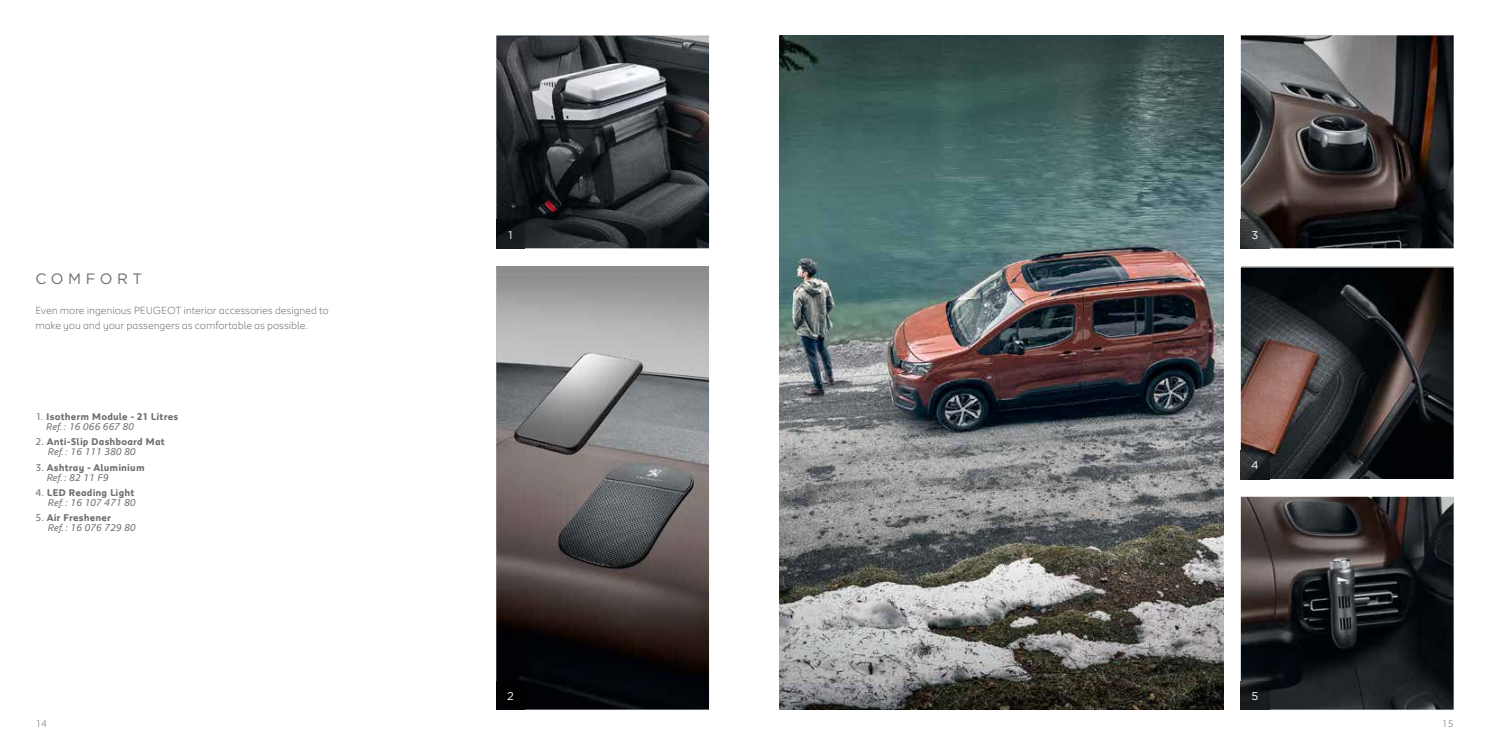
<style>
.page{position:relative;width:1489px;height:745px;background:#fff}
.page>*{position:absolute;margin:0;border:0;box-sizing:border-box;transform-origin:0 0}
.t1{font:15px "Gotham";letter-spacing:.295em;color:#6e6e6e}
.t2{font:11.25px "Gotham";color:#fff}
.t3{font:300 10.62px/15px "Peugeot";letter-spacing:-.01em;color:#6e6e6e}
.t4{font:700 10px/10px "Peugeot";letter-spacing:.01em;color:#6e6e6e}
.t5{font:italic 10px/10px "Peugeot";color:#6e6e6e}
.t6{font:300 10px "Peugeot";color:#6e6e6e}
.s1{font-weight:400}
.s2{font-weight:400;font-style:italic}
.s3{font-style:normal}
.s4{font-weight:700;font-style:normal}
</style>
<div class="page">
<img style="left:496px;top:266px;width:213px;height:443px">
<img style="left:780px;top:35px;width:442px;height:674px">
<img style="left:496px;top:35px;width:213px;height:213px">
<img style="left:1240px;top:496px;width:213px;height:213px">
<img style="left:496px;top:680px;width:28px;height:29px">
<img style="left:496px;top:220px;width:28px;height:28px">
<img style="left:1240px;top:35px;width:213px;height:213px">
<img style="left:1240px;top:220px;width:29px;height:28px">
<img style="left:1240px;top:267px;width:213px;height:211px">
<img style="left:1240px;top:450px;width:29px;height:28px">
<img style="left:1240px;top:680px;width:29px;height:29px">
<h1 class="t1" style="left:35px;top:269px;width:108px">COMFORT</h1>
<p class="t3" style="left:35px;top:302px;width:295px">Even more ingenious PEUGEOT interior accessories designed to make you and your passengers as comfortable as possible.</p>
<p class="t4" style="left:46px;top:411px;width:133px;text-indent:-11px"><span class="s1">1.</span> Isotherm Module - 21 Litres<br><span class="s2">Ref. : 16 066 667 80</span></p>
<p class="t4" style="left:48px;top:436px;width:118px;text-indent:-12px"><span class="s1">2.</span> Anti-Slip Dashboard Mat<br><span class="s2">Ref. : 16 111 380 80</span></p>
<p class="t4" style="left:47px;top:461px;width:99px;text-indent:-11px"><span class="s1">3.</span> Ashtray - Aluminium<br><span class="s2">Ref. : 82 11 F9</span></p>
<p class="t4" style="left:35px;top:487px;width:102px;text-align:right"><span class="s1">4.</span> LED Reading Light<br><span class="s2">Ref. : 16 107 471 80</span></p>
<p class="t5" style="left:48px;top:512px;width:90px;text-indent:-12px"><span class="s3">5.</span> <span class="s4">Air Freshener<br></span>Ref. : 16 076 729 80</p>
<p class="t2" style="left:508px;top:227px;width:6px">1</p>
<p class="t2" style="left:1251px;top:227px;width:8px">3</p>
<p class="t2" style="left:507px;top:688px;width:8px">2</p>
<p class="t2" style="left:1251px;top:458px;width:9px">4</p>
<p class="t2" style="left:1251px;top:688px;width:8px">5</p>
<p class="t6" style="left:35px;top:716px;width:13px">14</p>
<p class="t6" style="left:1441px;top:716px;width:13px">15</p>
</div>
